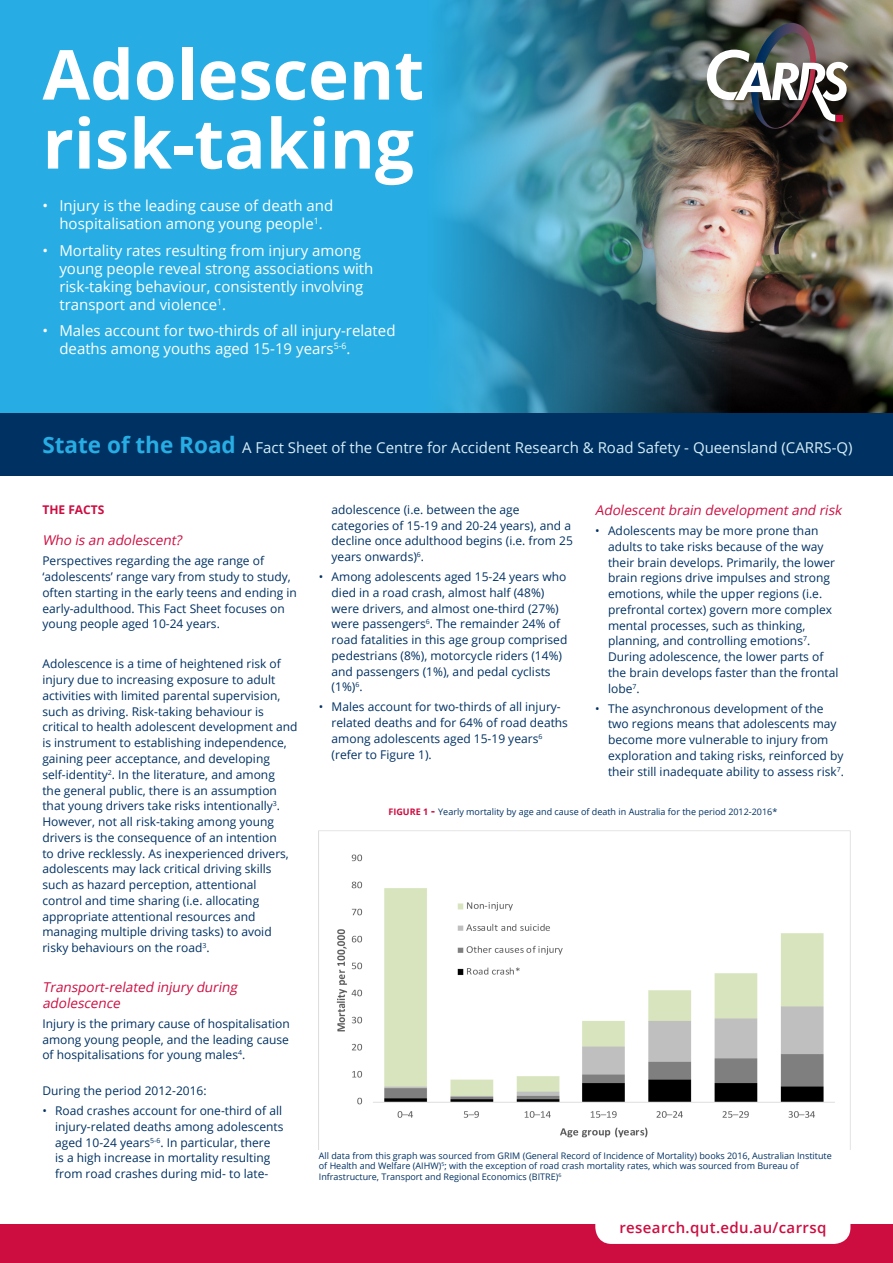
<style>
.page{position:relative;width:893px;height:1263px;background:#fff}
.page>*{position:absolute;margin:0;border:0;box-sizing:border-box;transform-origin:0 0}
.Fact_sheet_heading{font:700 69px/69px "Open Sans";color:#fff}
.t1{font:15px/18px "Open Sans";color:#fff}
.t2{font:15px "Open Sans";color:#d5eff7}
.t3{font:600 15px "Open Sans";letter-spacing:.025em;color:#cd0d40}
.Subheading_level_2{font:italic 13.5px/15.8px "Open Sans";color:#cd0d40}
.Sub_heading__capital{font:italic 13.5px "Open Sans";color:#cd0d40}
.Body_text_-_copydeck{font:12px/15.8px "Open Sans";color:#003163}
.Sub_heading__capital-2{font:700 12px "Open Sans";color:#cd0d40}
.Body_text_-_copydeck-2{font:9px/10.8px "Open Sans";color:#003163}
.Sub_heading__capital-3{font:9px "Open Sans";color:#003163}
.s1{font-weight:700;font-size:22.5px;color:#27ade3}
.s2{font-weight:700;color:#cd0d40}
.s3{font-weight:700;font-size:12px;color:#cd0d40}
</style>
<div class="page">
<div style="left:0;top:1225px;width:893px;height:38px;background:#cd0d40"></div>
<div style="left:595px;top:1208px;width:255px;height:36px;background:#fff;border-radius:16px"></div>
<div style="left:0;top:412px;width:893px;height:64px;background:#003163"></div>
<img style="left:319px;top:830px;width:531px;height:308px">
<img style="left:0;top:0;width:893px;height:412px">
<img style="left:651px;top:0;width:242px;height:175px">
<p class="Fact_sheet_heading" style="left:43px;top:38px;width:383px">Adolescent risk-taking</p>
<p class="t1" style="left:42px;top:196px;width:292px;text-align:center">• Injury is the leading cause of death and hospitalisation among young people<sup>1</sup>.</p>
<p class="t1" style="left:59px;top:241px;width:315px;text-indent:-17px">• Mortality rates resulting from injury among young people reveal strong associations with risk-taking behaviour, consistently involving transport and violence<sup>1</sup>.</p>
<p class="t1" style="left:59px;top:322px;width:338px;text-indent:-17px">• Males account for two-thirds of all injury-related deaths among youths aged 15-19 years<sup>5-6</sup>.</p>
<p class="t2" style="left:42px;top:437px;width:812px"><span class="s1">State of the Road</span> A Fact Sheet of the Centre for Accident Research &amp; Road Safety - Queensland (CARRS-Q)</p>
<p class="Sub_heading__capital-2" style="left:42px;top:501px;width:64px">THE FACTS</p>
<p class="Sub_heading__capital" style="left:42px;top:531px;width:144px">Who is an adolescent?</p>
<p class="Body_text_-_copydeck" style="left:42px;top:553px;width:256px">Perspectives regarding the age range of ‘adolescents’ range vary from study to study, often starting in the early teens and ending in early-adulthood. This Fact Sheet focuses on young people aged 10-24 years.</p>
<p class="Body_text_-_copydeck" style="left:42px;top:656px;width:257px">Adolescence is a time of heightened risk of injury due to increasing exposure to adult activities with limited parental supervision, such as driving. Risk-taking behaviour is critical to health adolescent development and is instrument to establishing independence, gaining peer acceptance, and developing self-identity<sup>2</sup>. In the literature, and among<br>the general public, there is an assumption that young drivers take risks intentionally<sup>3</sup>.<br>However, not all risk-taking among young drivers is the consequence of an intention<br>to drive recklessly. As inexperienced drivers, adolescents may lack critical driving skills such as hazard perception, attentional control and time sharing (i.e. allocating appropriate attentional resources and managing multiple driving tasks) to avoid risky behaviours on the road<sup>3</sup>.</p>
<p class="Subheading_level_2" style="left:42px;top:979px;width:199px">Transport-related injury during adolescence</p>
<p class="Body_text_-_copydeck" style="left:42px;top:1015px;width:249px;text-align:justify">Injury is the primary cause of hospitalisation among young people, and the leading cause of hospitalisations for young males<sup>4</sup>.</p>
<p class="Body_text_-_copydeck" style="left:42px;top:1082px;width:166px">During the period 2012-2016:</p>
<p class="Body_text_-_copydeck" style="left:55px;top:1102px;width:230px;text-indent:-13px">• Road crashes account for one-third of all injury-related deaths among adolescents aged 10-24 years<sup>5-6</sup>. In particular, there<br>is a high increase in mortality resulting from road crashes during mid- to late-</p>
<p class="Body_text_-_copydeck" style="left:332px;top:501px;width:243px">adolescence (i.e. between the age categories of 15-19 and 20-24 years), and a decline once adulthood begins (i.e. from 25 years onwards)<sup>6</sup>.</p>
<p class="Body_text_-_copydeck" style="left:332px;top:569px;width:237px;text-indent:-13px">• Among adolescents aged 15-24 years who died in a road crash, almost half (48%) were drivers, and almost one-third (27%) were passengers<sup>6</sup>. The remainder 24% of road fatalities in this age group comprised pedestrians (8%), motorcycle riders (14%) and passengers (1%), and pedal cyclists (1%)<sup>6</sup>.</p>
<p class="Body_text_-_copydeck" style="left:332px;top:699px;width:238px;text-indent:-13px">• Males account for two-thirds of all injury&shy;related deaths and for 64% of road deaths among adolescents aged 15-19 years<sup>6 </sup>(refer to Figure 1).</p>
<p class="Subheading_level_2" style="left:595px;top:502px;width:251px">Adolescentbrain developmentand risk</p>
<p class="Body_text_-_copydeck" style="left:608px;top:523px;width:232px;text-indent:-13px">• Adolescents may be more prone than adults to take risks because of the way their brain develops. Primarily, the lower brain regions drive impulses and strong emotions, while the upper regions (i.e. prefrontal cortex) govern more complex mental processes, such as thinking, planning, and controlling emotions<sup>7</sup>.<br>During adolescence, the lower parts of the brain develops faster than the frontal lobe<sup>7</sup>.</p>
<p class="Body_text_-_copydeck" style="left:608px;top:700px;width:237px;text-indent:-13px">• The asynchronous development of the two regions means that adolescents may become more vulnerable to injury from exploration and taking risks, reinforced by their still inadequate ability to assess risk<sup>7</sup>.</p>
<p class="Sub_heading__capital-3" style="left:388px;top:805px;width:390px"><span class="s2">FIGURE 1</span> <span class="s3">-</span> Yearly mortality by age and cause of death in Australia for the period 2012-2016*</p>
<p class="Body_text_-_copydeck-2" style="left:319px;top:1150px;width:514px">All data from this graph was sourced from GRIM (General Record of Incidence of Mortality) books 2016, Australian Institute of Health and Welfare (AIHW)<sup>5</sup>; with the exception of road crash mortality rates, which was sourced from Bureau of<br>Infrastructure, Transport and Regional Economics (BITRE)<sup>6</sup></p>
<p class="t3" style="left:619px;top:1217px;width:208px">research.qut.edu.au/carrsq</p>
</div>
